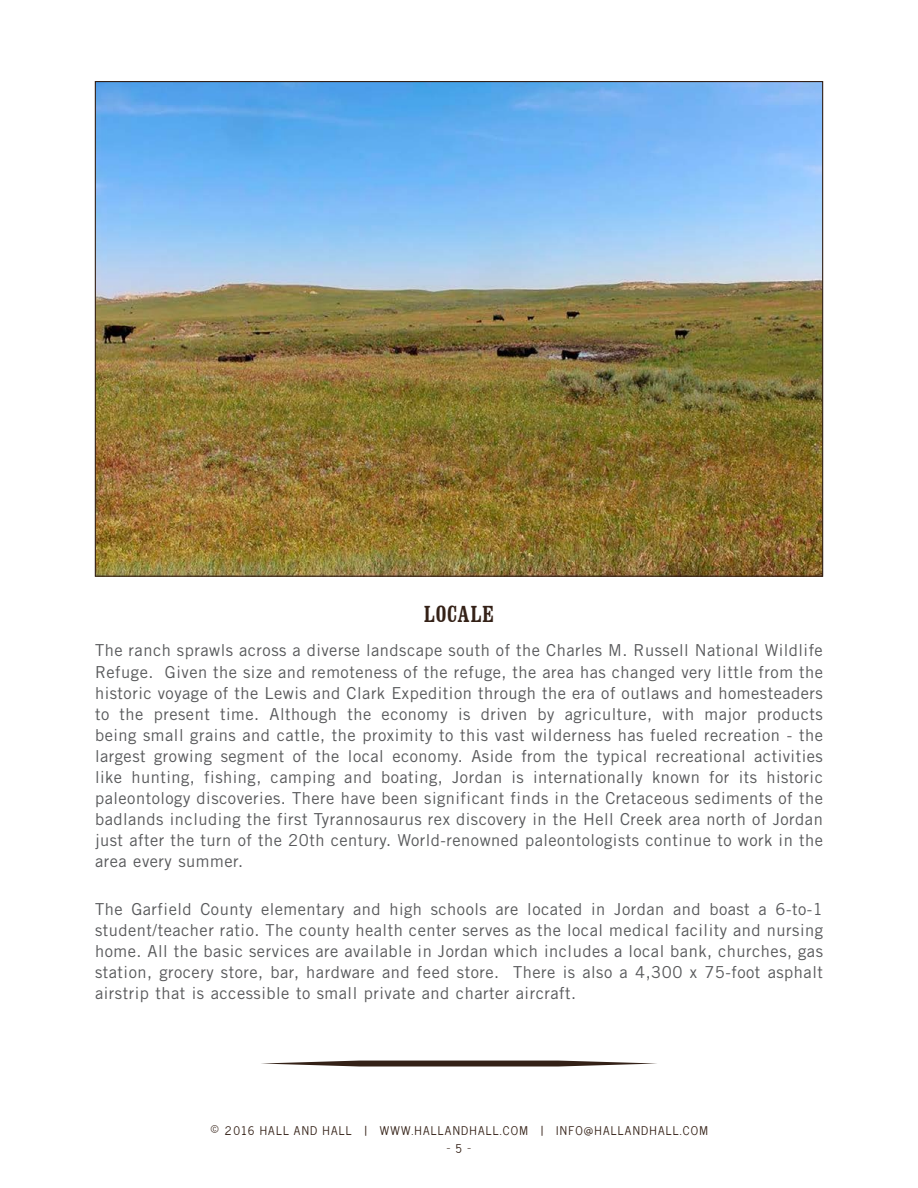
<style>
.page{position:relative;width:918px;height:1188px;background:#fff}
.page>*{position:absolute;margin:0;border:0;box-sizing:border-box;transform-origin:0 0}
.t1{font:condensed 24px "Clarendon BT";letter-spacing:.04em;color:#342117}
.t2{font:16.5px/21px "Trade Gothic LT Std";letter-spacing:.03em;color:#58595b;text-align:justify}
.t3{font:12px "News Cycle";letter-spacing:.1em;color:#342117}
.s1{font-size:16.5px}
</style>
<div class="page">
<img style="left:97px;top:83px;width:724px;height:492px">
<svg style="left:261px;top:1061px;width:396px;height:5px;background:#5e4e47"></svg>
<h1 class="t1" style="left:424px;top:599px;width:72px">LOCALE</h1>
<p class="t2" style="left:95px;top:640px;width:729px">The ranch sprawls across a diverse landscape south of the Charles M. Russell National Wildlife Refuge. Given the size and remoteness of the refuge, the area has changed very little from the historic voyage of the Lewis and Clark Expedition through the era of outlaws and homesteaders to the present time. Although the economy is driven by agriculture, with major products being small grains and cattle, the proximity to this vast wilderness has fueled recreation - the largest growing segment of the local economy. Aside from the typical recreational activities like hunting, fishing, camping and boating, Jordan is internationally known for its historic paleontology discoveries. There have been significant finds in the Cretaceous sediments of the badlands including the first Tyrannosaurus rex discovery in the Hell Creek area north of Jordan just after the turn of the 20th century. World-renowned paleontologists continue to work in the area every summer.</p>
<p class="t2" style="left:95px;top:898px;width:729px">The Garfield County elementary and high schools are located in Jordan and boast a 6-to-1 student/teacher ratio. The county health center serves as the local medical facility and nursing home. All the basic services are available in Jordan which includes a local bank, churches, gas station, grocery store, bar, hardware and feed store. There is also a 4,300 x 75-foot asphalt airstrip that is accessible to small private and charter aircraft.</p>
<p class="t3" style="left:210px;top:1120px;width:499px"><span class="s1">©</span> 2016 HALL AND HALL | WWW.HALLANDHALL.COM | INFO@HALLANDHALL.COM</p>
<p class="t3" style="left:447px;top:1138px;width:25px">— 5 –</p>
</div>
